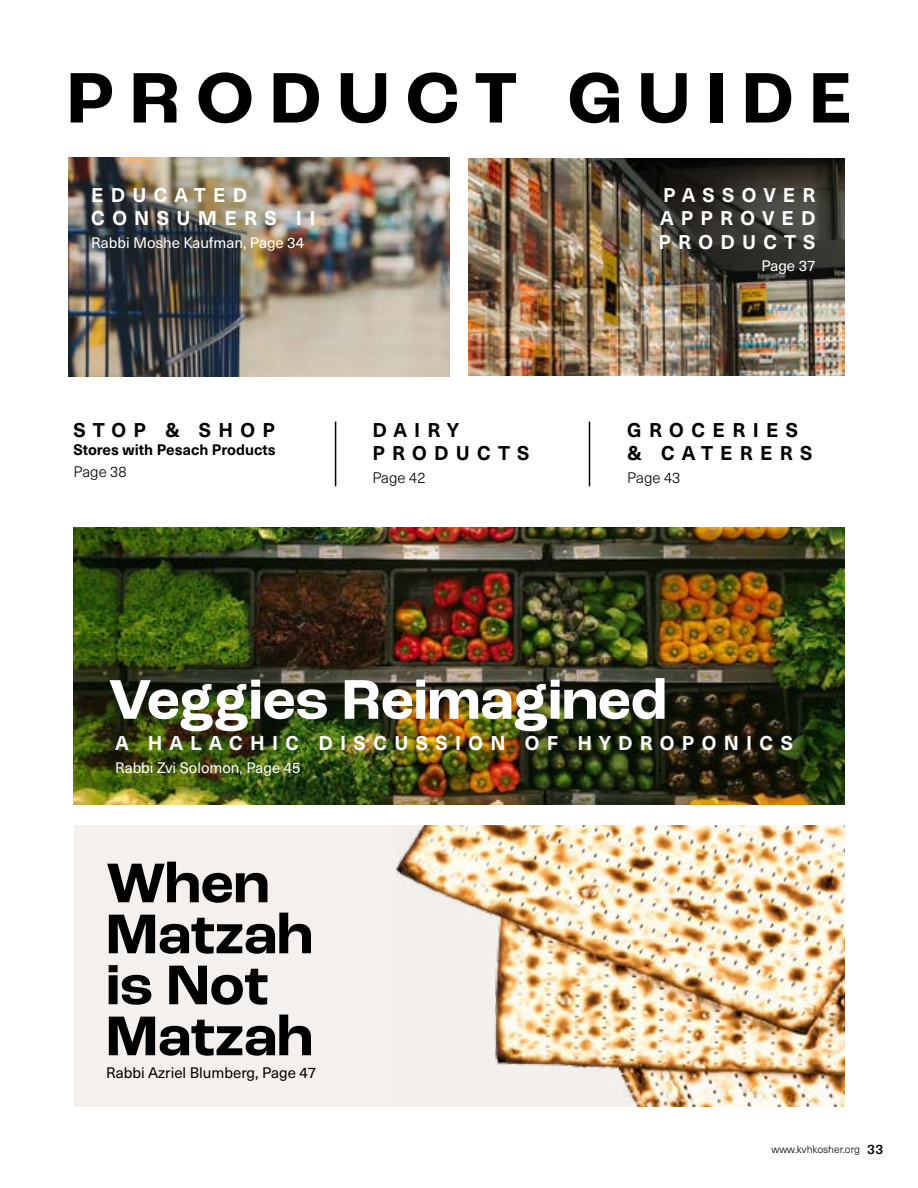
<style>
.page{position:relative;width:918px;height:1188px;background:#fff}
.page>*{position:absolute;margin:0;border:0;box-sizing:border-box;transform-origin:0 0}
.t1{font:700 75px "Roc Grotesk";letter-spacing:.22em;color:#000}
.t2{font:700 58.65px/51px "Roc Grotesk";color:#000}
.t3{font:700 58.65px "Roc Grotesk";color:#fff}
.t4{font:700 19.5px/23.4px "Neue Haas Unica W1 G";letter-spacing:.375em;color:#fff;text-align:justify}
.t5{font:700 19.5px/23.4px "Neue Haas Unica W1 G";letter-spacing:.375em;color:#000}
.t6{font:15px "Neue Haas Unica W1 G";color:#fff}
.t7{font:15px "Neue Haas Unica W1 G";color:#000}
.t8{font:700 15px "Neue Haas Unica W1 G";color:#000}
.t9{font:300 15px "Neue Haas Unica W1 G";color:#000}
.t10{font:300 10.5px "Neue Haas Unica W1 G";color:#000}
.s1{font-weight:500;font-size:13.5px}
</style>
<div class="page">
<img style="left:69px;top:157px;width:381px;height:220px">
<img style="left:468px;top:158px;width:376px;height:217px">
<img style="left:74px;top:528px;width:770px;height:276px">
<div style="left:74px;top:825px;width:770px;height:282px;background:#f4f0ee"></div>
<img style="left:396px;top:825px;width:448px;height:282px">
<hr style="left:335px;top:422px;width:1px;height:64px;background:#000">
<hr style="left:589px;top:422px;width:1px;height:64px;background:#000">
<h1 class="t1" style="left:67px;top:51px;width:785px">PRODUCT GUIDE</h1>
<p class="t4" style="left:91px;top:182px;width:226px">EDUCATED<br>CONSUMERS II</p>
<p class="t6" style="left:91px;top:231px;width:214px">Rabbi Moshe Kaufman, Page 34</p>
<p class="t5" style="left:74px;top:417px;width:203px">STOP &amp; SHOP</p>
<p class="t8" style="left:74px;top:438px;width:204px">Stores with Pesach Products</p>
<p class="t9" style="left:74px;top:461px;width:55px">Page 38</p>
<p class="t5" style="left:372px;top:417px;width:158px">DAIRY<br>PRODUCTS</p>
<p class="t9" style="left:372px;top:466px;width:55px">Page 42</p>
<p class="t4" style="left:659px;top:182px;width:158px">PASSOVER APPROVED PRODUCTS</p>
<p class="t6" style="left:761px;top:255px;width:56px">Page 37</p>
<p class="t5" style="left:627px;top:417px;width:187px">GROCERIES &amp; CATERERS</p>
<p class="t9" style="left:627px;top:466px;width:55px">Page 43</p>
<h2 class="t3" style="left:108px;top:663px;width:560px">Veggies Reimagined</h2>
<p class="t4" style="left:115px;top:730px;width:679px">A HALACHIC DISCUSSION OF HYDROPONICS</p>
<p class="t6" style="left:115px;top:756px;width:187px">Rabbi Zvi Solomon, Page 45</p>
<h2 class="t2" style="left:106px;top:859px;width:208px">When<br>Matzah is Not<br>Matzah</h2>
<p class="t7" style="left:106px;top:1061px;width:212px">Rabbi Azriel Blumberg, Page 47</p>
<p class="t10" style="left:772px;top:1141px;width:113px">www.kvhkosher.org <span class="s1">33</span></p>
</div>
